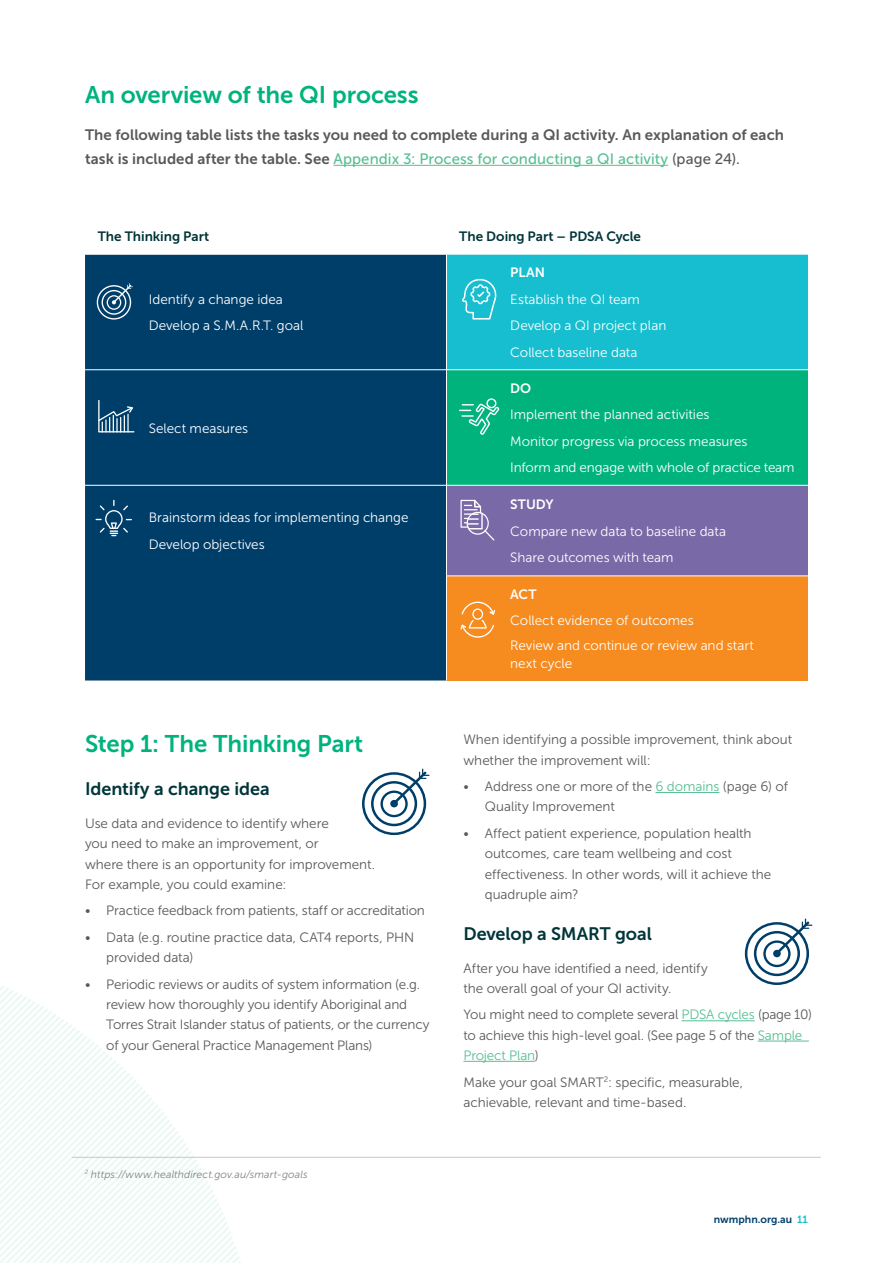
<style>
.page{position:relative;width:893px;height:1263px;background:#fff}
.page>*{position:absolute;margin:0;border:0;box-sizing:border-box;transform-origin:0 0}
.t1{font:24px "Museo Sans 700";letter-spacing:-.005em;color:#00b37d}
.t2{font:18px "Museo Sans 700";letter-spacing:-.005em;color:#003539}
.t3{font:15px "Museo Sans 700";letter-spacing:.005em;color:#58595b}
.t4{font:15px "Museo Sans 500";letter-spacing:.005em;color:#57bf93}
.t5{font:13.5px/20.2px "Museo Sans 300";letter-spacing:-.01em;color:#58595b}
.t6{font:13.5px/26.5px "Museo Sans 300";letter-spacing:-.005em;color:#fff}
.t7{font:13.5px "Museo Sans 700";color:#003539}
.t8{font:13.5px "Museo Sans 700";color:#fff}
.t9{font:italic 10.5px "Museo Sans 300";letter-spacing:.01em;color:#808285}
.t10{font:10.5px "Museo Sans 700";color:#003e6a}
.s1{font-family:"Museo Sans 700";color:#58595b}
.s2{color:#58595b}
.s3{color:#57bf93}
.s4{color:#16becf}
</style>
<div class="page">
<svg style="left:0;top:986px;width:241px;height:277px"></svg>
<hr style="left:655px;top:792px;width:64px;height:1px;background:#57bf93">
<hr style="left:682px;top:1020px;width:73px;height:1px;background:#57bf93">
<hr style="left:758px;top:1041px;width:51px;height:1px;background:#57bf93">
<hr style="left:463px;top:1061px;width:72px;height:1px;background:#57bf93">
<hr style="left:333px;top:165px;width:335px;height:1px;background:#57bf93">
<div style="left:85px;top:255px;width:361px;height:425px;background:#003e6a"></div>
<div style="left:446px;top:254px;width:362px;height:116px;background:#16becf"></div>
<div style="left:446px;top:370px;width:362px;height:115px;background:#00b37d"></div>
<div style="left:446px;top:485px;width:362px;height:91px;background:#7969a7"></div>
<div style="left:446px;top:576px;width:362px;height:104px;background:#f68b1f"></div>
<hr style="left:446px;top:254px;width:362px;height:1px;background:#fff">
<hr style="left:446px;top:254px;width:1px;height:116px;background:#fff">
<hr style="left:85px;top:369px;width:361px;height:1px;background:#fff">
<hr style="left:446px;top:369px;width:362px;height:1px;background:#fff">
<hr style="left:446px;top:370px;width:1px;height:115px;background:#fff">
<hr style="left:85px;top:485px;width:361px;height:1px;background:#fff">
<hr style="left:446px;top:485px;width:362px;height:1px;background:#fff">
<hr style="left:446px;top:485px;width:1px;height:91px;background:#fff">
<hr style="left:446px;top:576px;width:362px;height:1px;background:#fff">
<hr style="left:446px;top:576px;width:1px;height:104px;background:#fff">
<svg style="left:97px;top:283px;width:36px;height:37px"></svg>
<svg style="left:98px;top:400px;width:36px;height:32px"></svg>
<svg style="left:96px;top:500px;width:36px;height:36px"></svg>
<svg style="left:460px;top:500px;width:34px;height:40px"></svg>
<svg style="left:462px;top:279px;width:34px;height:41px"></svg>
<svg style="left:459px;top:398px;width:40px;height:37px"></svg>
<svg style="left:460px;top:602px;width:35px;height:36px"></svg>
<svg style="left:745px;top:918px;width:67px;height:67px"></svg>
<svg style="left:362px;top:769px;width:67px;height:66px"></svg>
<hr style="left:72px;top:1157px;width:749px;height:1px;background:#c7c8ca">
<h1 class="t1" style="left:85px;top:81px;width:335px">An overview of the QI process</h1>
<p class="t3" style="left:85px;top:126px;width:700px">The following table lists the tasks you need to complete during a QI activity. An explanation of each</p>
<p class="t4" style="left:85px;top:150px;width:656px"><span class="s1">task is included after the table. See</span> Appendix 3: Process for conducting a QI activity <span class="s2">(page 24).</span></p>
<p class="t7" style="left:98px;top:229px;width:113px">The Thinking Part</p>
<p class="t7" style="left:459px;top:229px;width:183px">The Doing Part – PDSA Cycle</p>
<p class="t6" style="left:149px;top:286px;width:156px">Identify a change idea<br>Develop a S.M.A.R.T. goal</p>
<p class="t6" style="left:149px;top:415px;width:101px">Select measures</p>
<p class="t6" style="left:149px;top:504px;width:261px">Brainstorm ideas for implementing change<br>Develop objectives</p>
<h1 class="t1" style="left:85px;top:730px;width:280px">Step 1: The Thinking Part</h1>
<h2 class="t2" style="left:85px;top:779px;width:186px">Identify a change idea</h2>
<p class="t5" style="left:85px;top:813px;width:291px">Use data and evidence to identify where<br>you need to make an improvement, or<br>where there is an opportunity for improvement.<br>For example, you could examine:</p>
<p class="t5" style="left:85px;top:901px;width:341px">• Practice feedback from patients, staff or accreditation</p>
<p class="t5" style="left:106px;top:927px;width:309px;text-indent:-21px">• Data (e.g. routine practice data, CAT4 reports, PHN provided data)</p>
<p class="t5" style="left:106px;top:974px;width:325px;text-indent:-21px">• Periodic reviews or audits of system information (e.g. review how thoroughly you identify Aboriginal and Torres Strait Islander status of patients, or the currency of your General Practice Management Plans)</p>
<p class="t9" style="left:85px;top:1169px;width:224px"><sup>2</sup> https://www.healthdirect.gov.au/smart-goals</p>
<p class="t8" style="left:510px;top:265px;width:36px">PLAN</p>
<p class="t6" style="left:510px;top:286px;width:158px">Establish the QI team<br>Develop a QI project plan<br>Collect baseline data</p>
<p class="t8" style="left:510px;top:380px;width:23px">DO</p>
<p class="t6" style="left:510px;top:401px;width:286px">Implement the planned activities<br>Monitor progress via process measures<br>Inform and engage with whole of practice team</p>
<p class="t8" style="left:510px;top:497px;width:45px">STUDY</p>
<p class="t6" style="left:510px;top:518px;width:217px">Compare new data to baseline data<br>Share outcomes with team</p>
<p class="t8" style="left:510px;top:586px;width:28px">ACT</p>
<p class="t6" style="left:510px;top:608px;width:245px;line-height:24.5px">Collect evidence of outcomes<br>Review and continue or review and start</p>
<p class="t6" style="left:510px;top:650px;width:63px">next cycle</p>
<p class="t5" style="left:463px;top:730px;width:330px">When identifying a possible improvement, think about whether the improvement will:</p>
<p class="t5" style="left:485px;top:776px;width:305px;text-indent:-21px">• Address one or more of the <span class="s3">6 domains</span> (page 6) of<br>Quality Improvement</p>
<p class="t5" style="left:485px;top:823px;width:288px;text-indent:-21px">• Affect patient experience, population health outcomes, care team wellbeing and cost effectiveness. In other words, will it achieve the quadruple aim?</p>
<h2 class="t2" style="left:463px;top:923px;width:190px">Develop a SMART goal</h2>
<p class="t5" style="left:463px;top:958px;width:246px">After you have identified a need, identify the overall goal of your QI activity.</p>
<p class="t5" style="left:463px;top:1005px;width:350px">You might need to complete several <span class="s3">PDSA cycles</span> (page 10) to achieve this high-level goal. (See page 5 of the <span class="s3">Sample<br>Project Plan</span>)</p>
<p class="t5" style="left:463px;top:1072px;width:281px">Make your goal SMART<sup>2</sup>: specific, measurable, achievable, relevant and time-based.</p>
<p class="t10" style="left:714px;top:1213px;width:96px">nwmphn.org.au <span class="s4">11</span></p>
</div>
